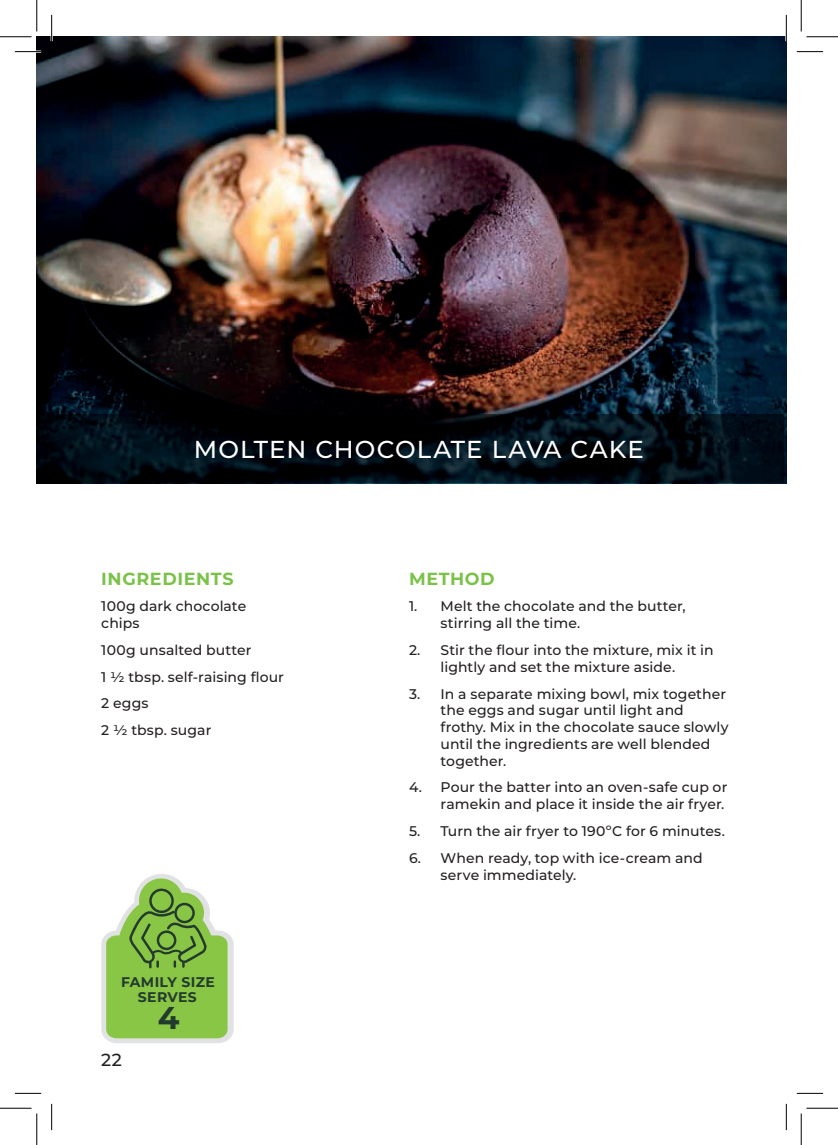
<style>
.page{position:relative;width:838px;height:1145px;background:#fff}
.page>*{position:absolute;margin:0;border:0;box-sizing:border-box;transform-origin:0 0}
.t1{font:700 31.5px "Montserrat";color:#233b2e}
.t2{font:500 24.5px "Montserrat";letter-spacing:.045em;color:#fff}
.t3{font:700 17.5px "Montserrat";letter-spacing:.035em;color:#7bc249}
.t4{font:500 17.5px "Montserrat";color:#231f20}
.t5{font:500 14px/16.8px "Montserrat";letter-spacing:.005em;color:#231f20}
.t6{font:700 14px/15.2px "Montserrat";letter-spacing:.025em;color:#233b2e;text-align:center}
</style>
<div class="page">
<img style="left:37px;top:37px;width:749px;height:446px">
<svg style="left:37px;top:415px;width:746px;height:68px;background:#010b12"></svg>
<svg style="left:101px;top:874px;width:133px;height:169px"></svg>
<hr style="left:15px;top:51px;width:26px;height:2px;background:#fff">
<hr style="left:51px;top:15px;width:2px;height:26px;background:#fff">
<hr style="left:785px;top:15px;width:2px;height:26px;background:#fff">
<svg style="left:15px;top:51px;width:26px;height:1px"></svg>
<svg style="left:796px;top:51px;width:27px;height:1px"></svg>
<svg style="left:15px;top:1093px;width:26px;height:1px"></svg>
<svg style="left:796px;top:1093px;width:27px;height:1px"></svg>
<svg style="left:51px;top:15px;width:1px;height:26px"></svg>
<svg style="left:51px;top:1104px;width:1px;height:26px"></svg>
<svg style="left:786px;top:15px;width:1px;height:26px"></svg>
<svg style="left:786px;top:1104px;width:1px;height:26px"></svg>
<hr style="left:0;top:36px;width:32px;height:1px;background:#000">
<hr style="left:806px;top:36px;width:31px;height:1px;background:#000">
<hr style="left:0;top:1108px;width:32px;height:1px;background:#000">
<hr style="left:806px;top:1108px;width:31px;height:1px;background:#000">
<hr style="left:36px;top:0;width:1px;height:31px;background:#000">
<hr style="left:36px;top:1113px;width:1px;height:32px;background:#000">
<hr style="left:800px;top:0;width:1px;height:31px;background:#000">
<hr style="left:800px;top:1113px;width:1px;height:32px;background:#000">
<h2 class="t2" style="left:194px;top:432px;width:451px">MOLTEN CHOCOLATE LAVA CAKE</h2>
<p class="t3" style="left:101px;top:566px;width:134px">INGREDIENTS</p>
<p class="t5" style="left:101px;top:598px;width:146px">100g dark chocolate chips</p>
<p class="t5" style="left:101px;top:636px;width:184px;line-height:26.8px">100g unsalted butter<br>1 ½ tbsp. self-raising flour<br>2 eggs<br>2 ½ tbsp. sugar</p>
<p class="t6" style="left:121px;top:974px;width:95px">FAMILY SIZE<br>SERVES</p>
<h1 class="t1" style="left:158px;top:995px;width:23px">4</h1>
<p class="t4" style="left:101px;top:1048px;width:22px">22</p>
<p class="t3" style="left:409px;top:566px;width:87px">METHOD</p>
<p class="t5" style="left:440px;top:598px;width:246px;text-indent:-32px">1. Melt the chocolate and the butter, stirring all the time.</p>
<p class="t5" style="left:409px;top:641px;width:306px;text-align:center">2. Stir the flour into the mixture, mix it in lightly and set the mixture aside.</p>
<p class="t5" style="left:440px;top:685px;width:289px;text-indent:-32px">3. In a separate mixing bowl, mix together the eggs and sugar until light and frothy. Mix in the chocolate sauce slowly until the ingredients are well blended together.</p>
<p class="t5" style="left:409px;top:779px;width:320px;text-align:right">4. Pour the batter into an oven-safe cup or ramekin and place it inside the air fryer.</p>
<p class="t5" style="left:409px;top:822px;width:317px">5. Turn the air fryer to 190ºC for 6 minutes.</p>
<p class="t5" style="left:440px;top:849px;width:264px;text-indent:-32px">6. When ready, top with ice-cream and serve immediately.</p>
</div>
